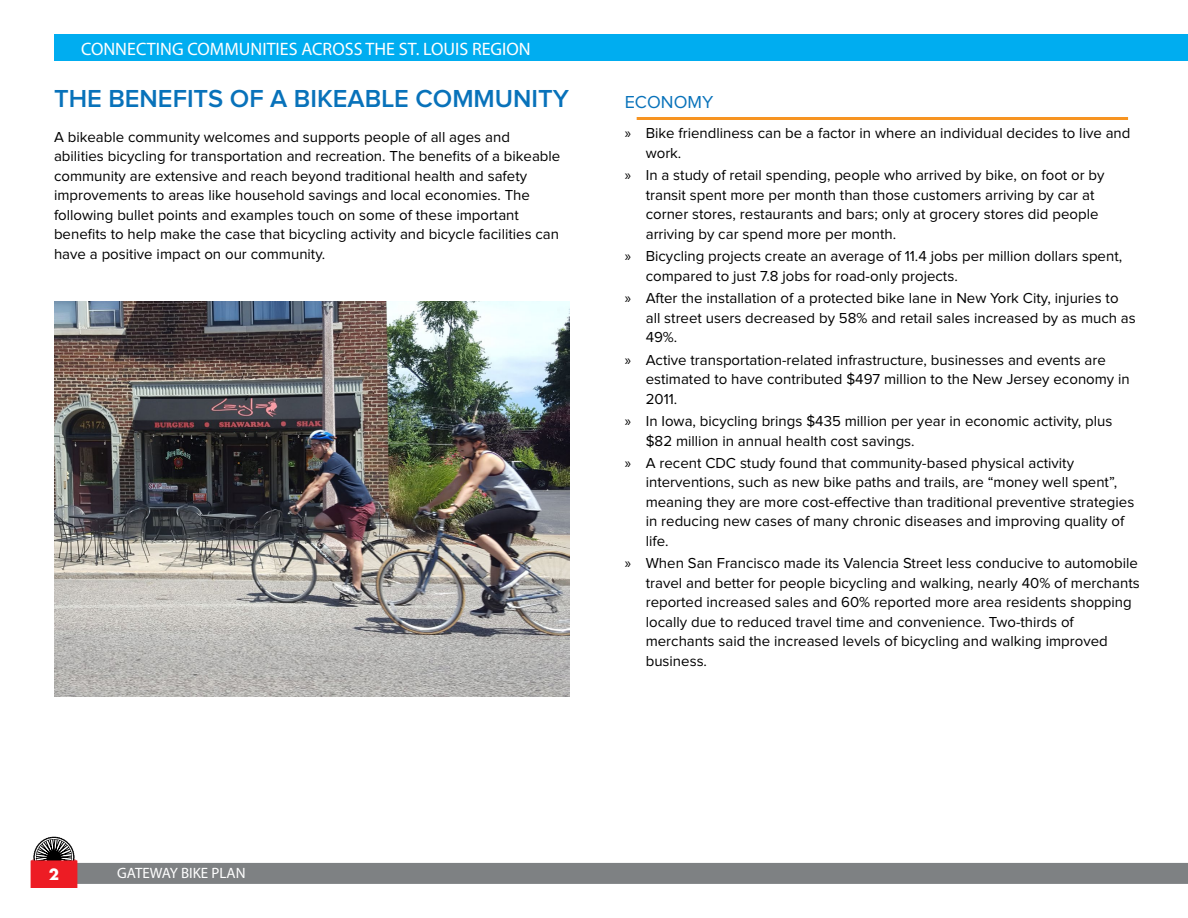
<style>
.page{position:relative;width:1188px;height:918px;background:#fff}
.page>*{position:absolute;margin:0;border:0;box-sizing:border-box;transform-origin:0 0}
.t1{font:600 25.5px "Proxima Nova";color:#0872ba}
.t2{font:18px "Myriad Pro";color:#fff}
.t3{font:18px "Proxima Nova";color:#0872ba}
.t4{font:15px/19.5px "Proxima Nova";color:#000}
.t5{font:15px "Myriad Pro";color:#fff}
.t6{font:700 15px "Futura";color:#fff}
.s1{font-family:"Myriad Pro"}
</style>
<div class="page">
<div style="left:54px;top:863px;width:1134px;height:21px;background:#7e8183"></div>
<div style="left:54px;top:34px;width:1134px;height:27px;background:#00adf0"></div>
<svg style="left:31px;top:836px;width:46px;height:51px"></svg>
<img style="left:54px;top:302px;width:515px;height:395px">
<hr style="left:637px;top:117px;width:491px;height:3px;background:#f79421">
<p class="t2" style="left:81px;top:38px;width:451px">CONNECTING COMMUNITIES ACROSS THE ST. LOUIS REGION</p>
<h1 class="t1" style="left:54px;top:87px;width:517px">THE BENEFITS OF A BIKEABLE COMMUNITY</h1>
<p class="t4" style="left:54px;top:128px;width:508px">A bikeable community welcomes and supports people of all ages and abilities bicycling for transportation and recreation. The benefits of a bikeable community are extensive and reach beyond traditional health and safety improvements to areas like household savings and local economies. The following bullet points and examples touch on some of these important benefits to help make the case that bicycling activity and bicycle facilities can have a positive impact on our community.</p>
<p class="t3" style="left:625px;top:94px;width:90px">ECONOMY</p>
<p class="t4" style="left:646px;top:124px;width:486px;text-indent:-21px"><span class="s1">»</span> Bike friendliness can be a factor in where an individual decides to live and work.</p>
<p class="t4" style="left:646px;top:166px;width:460px;text-indent:-21px"><span class="s1">»</span> In a study of retail spending, people who arrived by bike, on foot or by transit spent more per month than those customers arriving by car at corner stores, restaurants and bars; only at grocery stores did people arriving by car spend more per month.</p>
<p class="t4" style="left:646px;top:247px;width:478px;text-indent:-21px"><span class="s1">»</span> Bicycling projects create an average of 11.4 jobs per million dollars spent, compared to just 7.8 jobs for road-only projects.</p>
<p class="t4" style="left:646px;top:289px;width:492px;text-indent:-21px"><span class="s1">»</span> After the installation of a protected bike lane in New York City, injuries to all street users decreased by 58% and retail sales increased by as much as<br>49%.</p>
<p class="t4" style="left:646px;top:350px;width:486px;text-indent:-21px"><span class="s1">»</span> Active transportation-related infrastructure, businesses and events are estimated to have contributed $497 million to the New Jersey economy in<br>2011.</p>
<p class="t4" style="left:646px;top:412px;width:468px;text-indent:-21px"><span class="s1">»</span> In Iowa, bicycling brings $435 million per year in economic activity, plus $82 million in annual health cost savings.</p>
<p class="t4" style="left:646px;top:454px;width:490px;text-indent:-21px"><span class="s1">»</span> A recent CDC study found that community-based physical activity interventions, such as new bike paths and trails, are “money well spent”, meaning they are more cost-effective than traditional preventive strategies in reducing new cases of many chronic diseases and improving quality of life.</p>
<p class="t4" style="left:646px;top:554px;width:496px;text-indent:-21px"><span class="s1">»</span> When San Francisco made its Valencia Street less conducive to automobile travel and better for people bicycling and walking, nearly 40% of merchants reported increased sales and 60% reported more area residents shopping locally due to reduced travel time and convenience. Two-thirds of merchants said the increased levels of bicycling and walking improved business.</p>
<p class="t6" style="left:49px;top:864px;width:12px">2</p>
<p class="t5" style="left:117px;top:864px;width:130px">GATEWAY BIKE PLAN</p>
</div>
